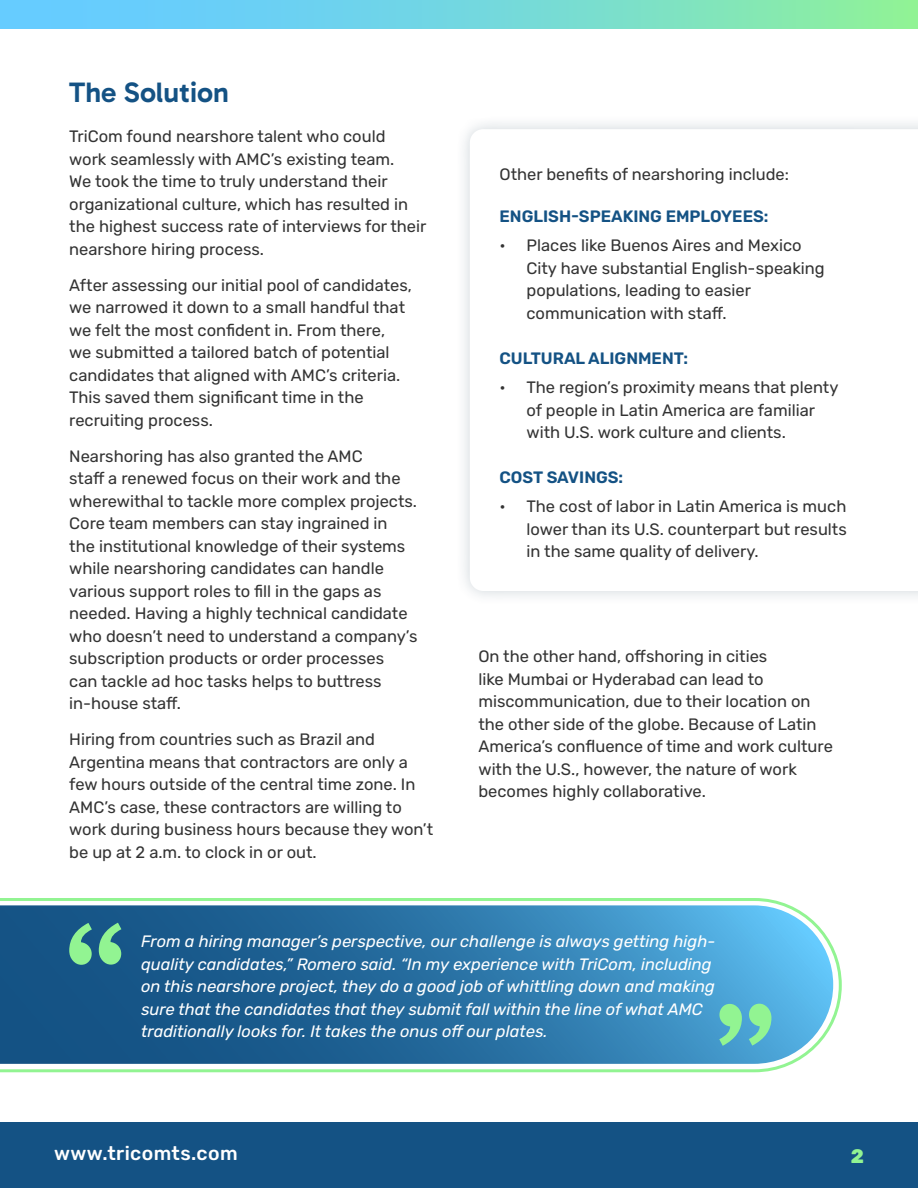
<style>
.page{position:relative;width:918px;height:1188px;background:#fff}
.page>*{position:absolute;margin:0;border:0;box-sizing:border-box;transform-origin:0 0}
.t1{font:28.5px "Gabarito";color:#145284}
.t2{font:500 19.5px "Rubik";letter-spacing:.02em;color:#fff}
.t3{font:800 19.5px "Rubik";color:#92f492}
.t4{font:16.5px/22.5px "Rubik";color:#333}
.t5{font:italic 16.5px/22.5px "Rubik";color:#fff}
.t6{font:600 16.5px "Rubik";color:#145284}
</style>
<div class="page">
<div style="left:454px;top:114px;width:464px;height:492px;background:#365266;opacity:.25"></div>
<svg style="left:470px;top:129px;width:448px;height:462px"></svg>
<div style="left:0;top:1123px;width:918px;height:65px;background:#145284"></div>
<div style="left:0;top:0;width:918px;height:28px;background:linear-gradient(to right,#5fc6ff,#8beea3)"></div>
<svg style="left:0;top:898px;width:842px;height:174px;background:#4286ad"></svg>
<svg style="left:748px;top:268px;width:6px;height:2px"></svg>
<h1 class="t1" style="left:69px;top:74px;width:161px">The Solution</h1>
<p class="t4" style="left:69px;top:126px;width:359px">TriCom found nearshore talent who could work seamlessly with AMC’s existing team.<br>We took the time to truly understand their organizational culture, which has resulted in the highest success rate of interviews for their nearshore hiring process.</p>
<p class="t4" style="left:69px;top:274px;width:344px">After assessing our initial pool of candidates, we narrowed it down to a small handful that we felt the most confident in. From there,<br>we submitted a tailored batch of potential candidates that aligned with AMC’s criteria.<br>This saved them significant time in the recruiting process.</p>
<p class="t4" style="left:69px;top:445px;width:350px">Nearshoring has also granted the AMC<br>staff a renewed focus on their work and the wherewithal to tackle more complex projects.<br>Core team members can stay ingrained in<br>the institutional knowledge of their systems while nearshoring candidates can handle various support roles to fill in the gaps as needed. Having a highly technical candidate who doesn’t need to understand a company’s subscription products or order processes<br>can tackle ad hoc tasks helps to buttress in-house staff.</p>
<p class="t4" style="left:69px;top:729px;width:365px">Hiring from countries such as Brazil and Argentina means that contractors are only a few hours outside of the central time zone. In AMC’s case, these contractors are willing to work during business hours because they won’t be up at 2 a.m. to clock in or out.</p>
<p class="t4" style="left:500px;top:164px;width:291px">Other benefits of nearshoring include:</p>
<p class="t6" style="left:500px;top:207px;width:270px">ENGLISH-SPEAKING EMPLOYEES:</p>
<p class="t4" style="left:527px;top:235px;width:300px;text-indent:-27px">• Places like Buenos Aires and Mexico City have substantial English speaking populations, leading to easier communication with staff.</p>
<p class="t6" style="left:500px;top:349px;width:190px">CULTURAL ALIGNMENT:</p>
<p class="t4" style="left:527px;top:377px;width:313px;text-indent:-27px">• The region’s proximity means that plenty of people in Latin America are familiar with U.S. work culture and clients.</p>
<p class="t6" style="left:500px;top:468px;width:125px">COST SAVINGS:</p>
<p class="t4" style="left:527px;top:496px;width:322px;text-align:justify;text-indent:-27px">• The cost of labor in Latin America is much lower than its U.S. counterpart but results in the same quality of delivery.</p>
<p class="t4" style="left:478px;top:646px;width:356px">On the other hand, offshoring in cities<br>like Mumbai or Hyderabad can lead to miscommunication, due to their location on the other side of the globe. Because of Latin America’s confluence of time and work culture with the U.S., however, the nature of work becomes highly collaborative.</p>
<p class="t5" style="left:141px;top:931px;width:576px">From a hiring manager’s perspective, our challenge is always getting high&shy;quality candidates,” Romero said. “In my experience with TriCom, including on this nearshore project, they do a good job of whittling down and making sure that the candidates that they submit fall within the line of what AMC traditionally looks for. It takes the onus off our plates.</p>
<p class="t2" style="left:54px;top:1142px;width:185px">www.tricomts.com</p>
<p class="t3" style="left:851px;top:1144px;width:15px">2</p>
</div>
